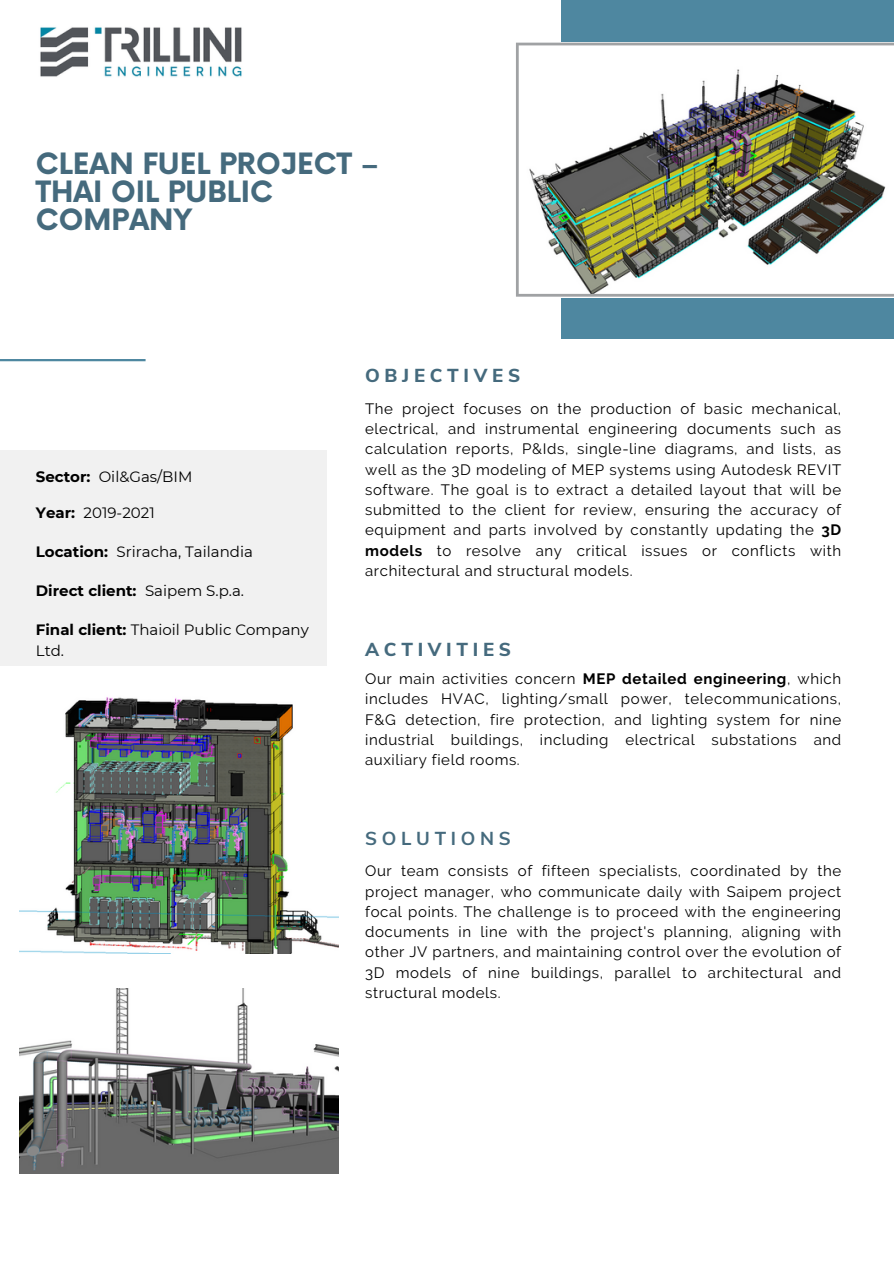
<style>
.page{position:relative;width:894px;height:1264px;background:#fff}
.page>*{position:absolute;margin:0;border:0;box-sizing:border-box;transform-origin:0 0}
.t1{font:700 28.65px/28.2px "Now";color:#456a7d}
.t2{font:800 18.75px "Nunito Sans";letter-spacing:.25em;color:#456a7d}
.t3{font:700 18.75px "Nunito Sans";letter-spacing:.25em;color:#456a7d}
.t4{font:15px/20.2px "Raleway";letter-spacing:.04em;color:#000;text-align:justify}
.t5{font:15px/20.2px "Montserrat";color:#000}
.t6{font:700 15px "Montserrat";color:#000}
.s1{font-weight:700}
.s2{font-weight:400}
</style>
<div class="page">
<div style="left:561px;top:0;width:332px;height:338px;background:#4e87a0"></div>
<div style="left:0;top:450px;width:326px;height:215px;background:#f1f1f1"></div>
<hr style="left:0;top:359px;width:145px;height:2px;background:#4e87a0">
<img style="left:40px;top:27px;width:202px;height:50px">
<img style="left:19px;top:697px;width:320px;height:256px">
<img style="left:19px;top:988px;width:320px;height:185px">
<svg style="left:516px;top:43px;width:377px;height:254px;background:#b7b8ab"></svg>
<p class="t1" style="left:36px;top:151px;width:345px">CLEAN FUEL PROJECT –<br>THAI OIL PUBLIC<br>COMPANY</p>
<h2 class="t6" style="left:36px;top:467px;width:56px">Sector:</h2>
<p class="t5" style="left:99px;top:466px;width:95px">Oil&amp;Gas/BIM</p>
<h2 class="t5" style="left:36px;top:502px;width:120px"><span class="s1">Year:</span> 2019-2021</h2>
<p class="t5" style="left:36px;top:541px;width:218px"><span class="s1">Location:</span> Sriracha, Tailandia</p>
<p class="t6" style="left:36px;top:581px;width:210px">Direct client: <span class="s2">Saipem S.p.a.</span></p>
<h2 class="t5" style="left:36px;top:619px;width:274px"><span class="s1">Final client:</span> Thaioil Public Company<br>Ltd.</h2>
<p class="t2" style="left:365px;top:362px;width:156px">OBJECTIVES</p>
<p class="t4" style="left:365px;top:398px;width:477px">The project focuses on the production of basic mechanical, electrical, and instrumental engineering documents such as calculation reports, P&amp;Ids, single-line diagrams, and lists, as well as the 3D modeling of MEP systems using Autodesk REVIT software. The goal is to extract a detailed layout that will be submitted to the client for review, ensuring the accuracy of equipment and parts involved by constantly updating the <span class="s1">3D models</span> to resolve any critical issues or conflicts with architectural and structural models.</p>
<p class="t2" style="left:365px;top:637px;width:147px">ACTIVITIES</p>
<p class="t4" style="left:365px;top:668px;width:477px">Our main activities concern <span class="s1">MEP detailed engineering</span>, which includes HVAC, lighting/small power, telecommunications, F&amp;G detection, fire protection, and lighting system for nine industrial buildings, including electrical substations and auxiliary field rooms.</p>
<p class="t3" style="left:365px;top:826px;width:147px">SOLUTIONS</p>
<p class="t4" style="left:365px;top:861px;width:477px">Our team consists of fifteen specialists, coordinated by the project manager, who communicate daily with Saipem project focal points. The challenge is to proceed with the engineering documents in line with the project's planning, aligning with other JV partners, and maintaining control over the evolution of 3D models of nine buildings, parallel to architectural and structural models.</p>
</div>
